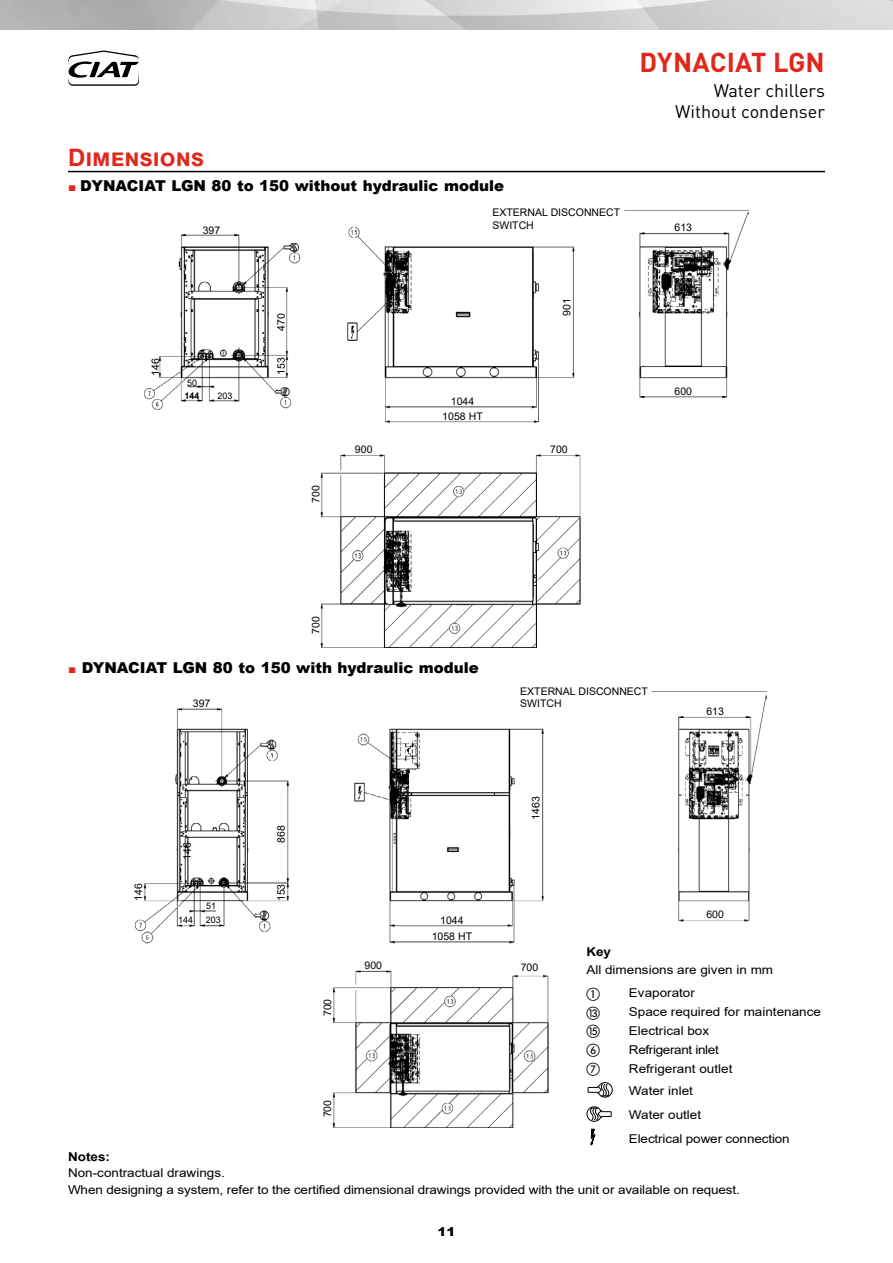
<style>
.page{position:relative;width:893px;height:1263px;background:#fff}
.page>*{position:absolute;margin:0;border:0;box-sizing:border-box;transform-origin:0 0}
.t1{font:700 27px "DIN Pro";letter-spacing:.01em;color:#df271c}
.t2{font:700 24px "Arial";color:#df271c}
.t3{font:18px/21.6px "DIN Pro";color:#000;text-align:right}
.t4{font:900 15px "Arial";color:#000}
.t5{font:12.15px/16.2px "Arial";letter-spacing:-.01em;color:#000;scale:1.11 1}
.t6{font:700 12.15px "Arial";color:#000;scale:1.11 1}
.t7{font:900 12.15px "Arial";color:#000;scale:1.11 1}
.t8{font:10.5px/12.6px "Arial";color:#000}
.t9{font:9px "Arial";color:#000}
.s1{font-weight:400;font-size:12.15px;color:#df271c}
</style>
<div class="page">
<svg style="left:68px;top:50px;width:71px;height:36px"></svg>
<img style="left:135px;top:691px;width:631px;height:437px">
<img style="left:145px;top:212px;width:603px;height:435px">
<svg style="left:588px;top:1082px;width:25px;height:15px"></svg>
<svg style="left:586px;top:1106px;width:26px;height:16px"></svg>
<svg style="left:590px;top:1128px;width:6px;height:18px"></svg>
<hr style="left:68px;top:171px;width:757px;height:1px;background:#000">
<svg style="left:587px;top:987px;width:13px;height:13px"></svg>
<svg style="left:587px;top:1006px;width:13px;height:13px"></svg>
<svg style="left:587px;top:1025px;width:13px;height:13px"></svg>
<svg style="left:587px;top:1044px;width:13px;height:13px"></svg>
<svg style="left:587px;top:1063px;width:13px;height:13px"></svg>
<h1 class="t1" style="left:639px;top:44px;width:187px">DYNACIAT LGN</h1>
<h2 class="t2" style="left:68px;top:141px;width:138px">Dimensions</h2>
<p class="t4" style="left:68px;top:175px;width:438px"><span class="s1">■</span> DYNACIAT LGN 80 to 150 without hydraulic module</p>
<p class="t8" style="left:203px;top:224px;width:19px">397</p>
<p class="t8" style="left:149px;top:376px;width:19px;rotate:-90deg">146</p>
<p class="t9" style="left:187px;top:377px;width:12px">50</p>
<p class="t9" style="left:185px;top:390px;width:17px">144</p>
<p class="t9" style="left:217px;top:390px;width:17px">203</p>
<p class="t8" style="left:275px;top:331px;width:19px;rotate:-90deg">470</p>
<p class="t8" style="left:275px;top:375px;width:19px;rotate:-90deg">153</p>
<p class="t8" style="left:309px;top:503px;width:19px;rotate:-90deg">700</p>
<p class="t8" style="left:355px;top:443px;width:19px">900</p>
<p class="t8" style="left:492px;top:206px;width:129px">EXTERNAL DISCONNECT<br>SWITCH</p>
<p class="t8" style="left:560px;top:316px;width:19px;rotate:-90deg">901</p>
<p class="t8" style="left:451px;top:395px;width:25px">1044</p>
<p class="t8" style="left:442px;top:410px;width:42px">1058 HT</p>
<p class="t8" style="left:550px;top:443px;width:19px">700</p>
<h3 class="t3" style="left:675px;top:79px;width:151px">Water chillers<br>Without condenser</h3>
<p class="t8" style="left:674px;top:221px;width:19px">613</p>
<p class="t8" style="left:674px;top:385px;width:19px">600</p>
<p class="t8" style="left:309px;top:634px;width:19px;rotate:-90deg">700</p>
<p class="t4" style="left:68px;top:657px;width:412px"><span class="s1">■</span> DYNACIAT LGN 80 to 150 with hydraulic module</p>
<p class="t8" style="left:193px;top:697px;width:19px">397</p>
<p class="t8" style="left:181px;top:860px;width:19px;rotate:-90deg">146</p>
<p class="t8" style="left:275px;top:842px;width:19px;rotate:-90deg">868</p>
<p class="t8" style="left:132px;top:901px;width:19px;rotate:-90deg">146</p>
<p class="t8" style="left:275px;top:901px;width:19px;rotate:-90deg">153</p>
<p class="t9" style="left:178px;top:914px;width:17px">144</p>
<p class="t9" style="left:206px;top:900px;width:12px">51</p>
<p class="t9" style="left:206px;top:914px;width:17px">203</p>
<p class="t8" style="left:440px;top:913px;width:25px">1044</p>
<p class="t8" style="left:432px;top:930px;width:42px">1058 HT</p>
<p class="t8" style="left:520px;top:684px;width:129px">EXTERNAL DISCONNECT<br>SWITCH</p>
<p class="t8" style="left:530px;top:820px;width:25px;rotate:-90deg">1463</p>
<p class="t8" style="left:706px;top:705px;width:19px">613</p>
<p class="t8" style="left:706px;top:908px;width:19px">600</p>
<p class="t8" style="left:321px;top:1016px;width:19px;rotate:-90deg">700</p>
<p class="t8" style="left:365px;top:959px;width:19px">900</p>
<p class="t8" style="left:321px;top:1117px;width:19px;rotate:-90deg">700</p>
<p class="t8" style="left:521px;top:961px;width:19px">700</p>
<p class="t6" style="left:586px;top:943px;width:24px">Key</p>
<p class="t5" style="left:586px;top:962px;width:170px">All dimensions are given in mm</p>
<p class="t5" style="left:629px;top:985px;width:61px">Evaporator</p>
<p class="t5" style="left:629px;top:1004px;width:175px">Space required for maintenance</p>
<p class="t5" style="left:629px;top:1023px;width:74px">Electrical box</p>
<p class="t5" style="left:629px;top:1042px;width:82px">Refrigerant inlet</p>
<p class="t5" style="left:629px;top:1058px;width:95px;line-height:21.6px">Refrigerant outlet<br>Water inlet</p>
<p class="t5" style="left:629px;top:1102px;width:146px;line-height:23.9px">Water outlet<br>Electrical power connection</p>
<p class="t6" style="left:68px;top:1148px;width:39px">Notes:</p>
<p class="t5" style="left:68px;top:1165px;width:607px">Non-contractual drawings.<br>When designing a system, refer to the certified dimensional drawings provided with the unit or available on request.</p>
<p class="t7" style="left:437px;top:1223px;width:18px">11</p>
</div>
